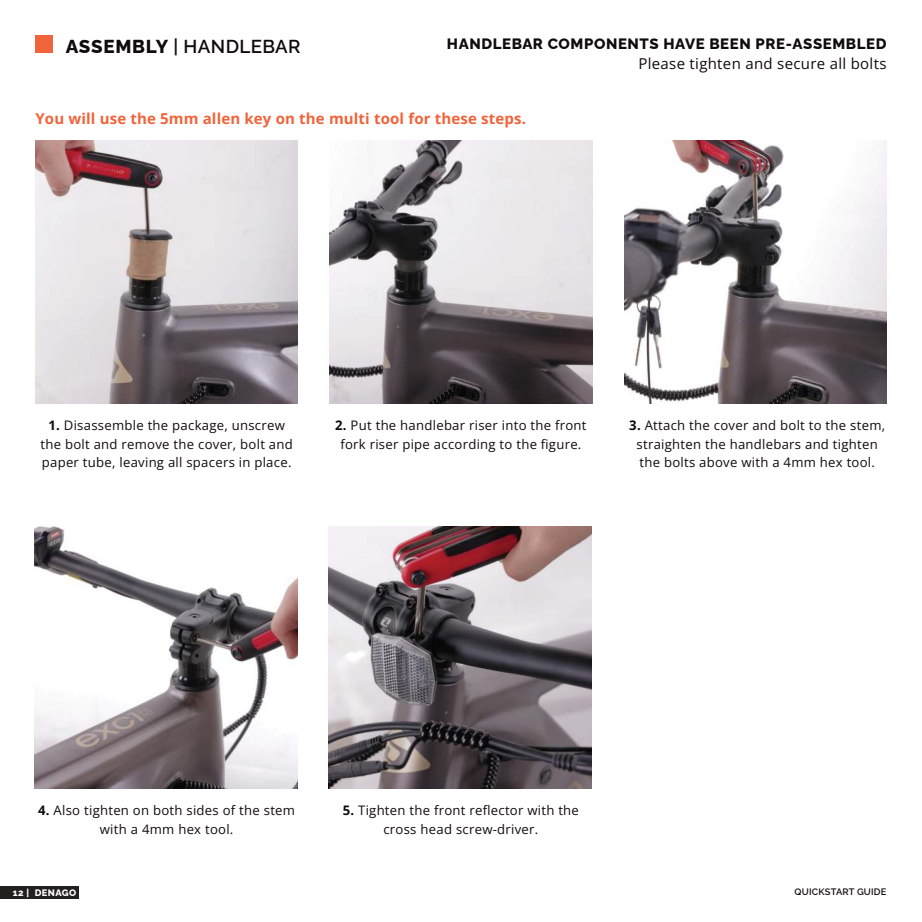
<style>
.page{position:relative;width:922px;height:922px;background:#fff}
.page>*{position:absolute;margin:0;border:0;box-sizing:border-box;transform-origin:0 0}
.t1{font:600 18.75px "Raleway";letter-spacing:.02em;color:#120b0d}
.t2{font:700 15px "Open Sans";letter-spacing:.01em;color:#f1633a}
.t3{font:800 15px "Raleway";letter-spacing:.04em;color:#120b0d}
.t4{font:15px "Open Sans";letter-spacing:.02em;color:#120b0d}
.t5{font:13.12px/18.8px "Open Sans";letter-spacing:.02em;color:#120b0d;text-align:center}
.t6{font:600 9.38px "Raleway";letter-spacing:.02em;color:#120b0d}
.t7{font:800 9.38px "Raleway";letter-spacing:.04em;color:#fff}
.s1{font-weight:800}
.s2{font-weight:700}
</style>
<div class="page">
<div style="left:0;top:886px;width:79px;height:12px;background:#221f1f"></div>
<div style="left:35px;top:35px;width:18px;height:18px;background:#f1633a"></div>
<img style="left:35px;top:141px;width:263px;height:262px">
<img style="left:329px;top:141px;width:263px;height:262px">
<img style="left:35px;top:526px;width:262px;height:262px">
<img style="left:624px;top:141px;width:262px;height:262px">
<img style="left:329px;top:526px;width:262px;height:262px">
<h1 class="t1" style="left:66px;top:39px;width:236px"><span class="s1">ASSEMBLY</span> | HANDLEBAR</h1>
<p class="t3" style="left:447px;top:37px;width:441px">HANDLEBAR COMPONENTS HAVE BEEN PRE-ASSEMBLED</p>
<p class="t4" style="left:638px;top:57px;width:249px">Please tighten and secure all bolts</p>
<p class="t2" style="left:35px;top:108px;width:492px">You will use the 5mm allen key on the multi tool for these steps.</p>
<p class="t5" style="left:40px;top:417px;width:254px"><span class="s2">1.</span> Disassemble the package, unscrew the bolt and remove the cover, bolt and paper tube, leaving all spacers in place.</p>
<p class="t5" style="left:335px;top:417px;width:253px"><span class="s2">2.</span> Put the handlebar riser into the front fork riser pipe according to the figure.</p>
<p class="t5" style="left:629px;top:417px;width:257px"><span class="s2">3.</span> Attach the cover and bolt to the stem, straighten the handlebars and tighten the bolts above with a 4mm hex tool.</p>
<p class="t5" style="left:38px;top:802px;width:258px"><span class="s2">4.</span> Also tighten on both sides of the stem with a 4mm hex tool.</p>
<p class="t5" style="left:342px;top:800px;width:238px"><span class="s2">5.</span> Tighten the front reflector with the cross head screw-driver.</p>
<p class="t7" style="left:13px;top:888px;width:65px">12 | DENAGO</p>
<p class="t6" style="left:794px;top:886px;width:93px">QUICKSTART GUIDE</p>
</div>
